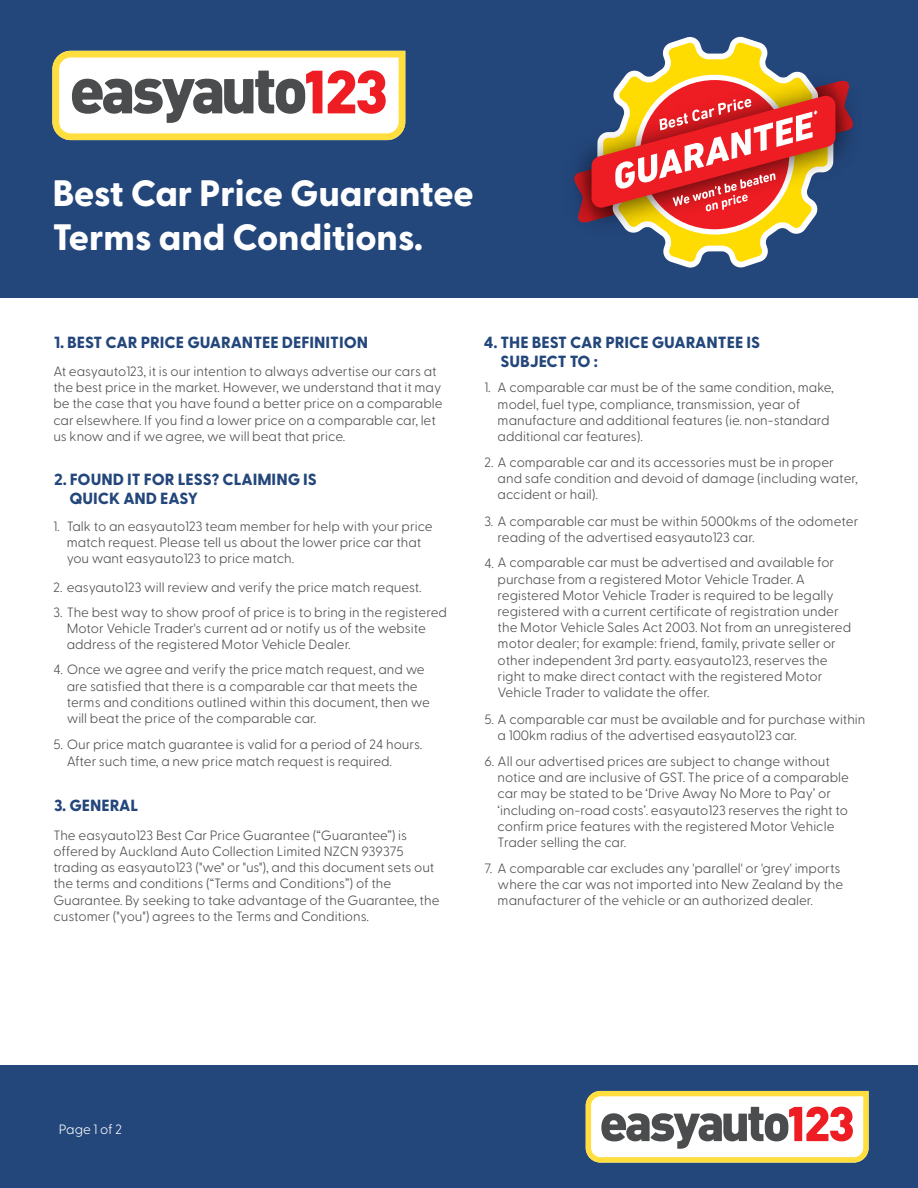
<style>
.page{position:relative;width:918px;height:1188px;background:#fff}
.page>*{position:absolute;margin:0;border:0;box-sizing:border-box;transform-origin:0 0}
.t1{font:800 36.75px/44.1px "Greycliff CF";color:#fff}
.t2{font:800 16.2px "Greycliff CF";color:#23467b}
.t3{font:300 13.5px/16.2px "Greycliff CF";color:#4b4c4d}
.t4{font:300 13.5px "Greycliff CF";letter-spacing:-.005em;color:#fff}
</style>
<div class="page">
<div style="left:0;top:0;width:918px;height:298px;background:#23467b"></div>
<div style="left:0;top:1065px;width:918px;height:123px;background:#23467b"></div>
<svg style="left:52px;top:51px;width:353px;height:89px;background:#dbc8ad"></svg>
<svg style="left:586px;top:1091px;width:283px;height:72px;background:#dac8ad"></svg>
<svg style="left:662px;top:36px;width:106px;height:232px"></svg>
<img style="left:626px;top:62px;width:179px;height:186px">
<svg style="left:574px;top:75px;width:279px;height:160px"></svg>
<h1 class="t1" style="left:52px;top:173px;width:423px">Best Car Price Guarantee<br>Terms and Conditions.</h1>
<p class="t2" style="left:54px;top:332px;width:316px">1. BEST CAR PRICE GUARANTEE DEFINITION</p>
<p class="t3" style="left:53px;top:363px;width:391px">At easyauto123, it is our intention to always advertise our cars at the best price in the market. However, we understand that it may be the case that you have found a better price on a comparable car elsewhere. If you find a lower price on a comparable car, let us know and if we agree, we will beat that price.</p>
<p class="t2" style="left:54px;top:469px;width:264px">2. FOUND IT FOR LESS? CLAIMING IS</p>
<p class="t3" style="left:53px;top:518px;width:8px">1.</p>
<p class="t2" style="left:69px;top:488px;width:130px">QUICK AND EASY</p>
<p class="t3" style="left:67px;top:518px;width:368px">Talk to an easyauto123 team member for help with your price match request. Please tell us about the lower price car that you want easyauto123 to price match.</p>
<p class="t3" style="left:53px;top:579px;width:370px">2. easyauto123 will review and verify the price match request.</p>
<p class="t3" style="left:67px;top:604px;width:382px;text-indent:-13px">3. The best way to show proof of price is to bring in the registered<br>Motor Vehicle Trader's current ad or notify us of the website address of the registered Motor Vehicle Dealer.</p>
<p class="t3" style="left:67px;top:662px;width:365px;text-indent:-13px">4. Once we agree and verify the price match request, and we are satisfied that there is a comparable car that meets the terms and conditions outlined within this document, then we will beat the price of the comparable car.</p>
<p class="t3" style="left:67px;top:737px;width:357px;text-indent:-13px">5. Our price match guarantee is valid for a period of 24 hours.<br>After such time, a new price match request is required.</p>
<p class="t2" style="left:54px;top:796px;width:86px">3. GENERAL</p>
<p class="t3" style="left:53px;top:827px;width:388px">The easyauto123 Best Car Price Guarantee (“Guarantee”) is offered by Auckland Auto Collection Limited NZCN 939375 trading as easyauto123 ("we" or "us"), and this document sets out the terms and conditions (“Terms and Conditions”) of the Guarantee. By seeking to take advantage of the Guarantee, the customer ("you") agrees to the Terms and Conditions.</p>
<p class="t2" style="left:484px;top:332px;width:278px">4. THE BEST CAR PRICE GUARANTEE IS</p>
<p class="t3" style="left:484px;top:380px;width:8px">1.</p>
<p class="t2" style="left:500px;top:351px;width:99px">SUBJECT TO :</p>
<p class="t3" style="left:498px;top:380px;width:338px">A comparable car must be of the same condition, make, model, fuel type, compliance, transmission, year of manufacture and additional features (ie. non-standard additional car features).</p>
<p class="t3" style="left:498px;top:454px;width:362px;text-indent:-13px">2. A comparable car and its accessories must be in proper and safe condition and devoid of damage (including water, accident or hail).</p>
<p class="t3" style="left:498px;top:513px;width:362px;text-indent:-13px">3. A comparable car must be within 5000kms of the odometer reading of the advertised easyauto123 car.</p>
<p class="t3" style="left:498px;top:555px;width:355px;text-indent:-13px">4. A comparable car must be advertised and available for purchase from a registered Motor Vehicle Trader. A registered Motor Vehicle Trader is required to be legally registered with a current certificate of registration under the Motor Vehicle Sales Act 2003. Not from an unregistered motor dealer; for example: friend, family, private seller or other independent 3rd party. easyauto123, reserves the right to make direct contact with the registered Motor Vehicle Trader to validate the offer.</p>
<p class="t3" style="left:498px;top:711px;width:369px;text-indent:-13px">5. A comparable car must be available and for purchase within a 100km radius of the advertised easyauto123 car.</p>
<p class="t3" style="left:498px;top:753px;width:353px;text-indent:-13px">6. All our advertised prices are subject to change without notice and are inclusive of GST. The price of a comparable car may be stated to be ‘Drive Away No More to Pay’ or ‘including on-road costs’. easyauto123 reserves the right to confirm price features with the registered Motor Vehicle Trader selling the car.</p>
<p class="t3" style="left:498px;top:860px;width:347px;text-indent:-13px">7. A comparable car excludes any 'parallel' or 'grey' imports where the car was not imported into New Zealand by the manufacturer of the vehicle or an authorized dealer.</p>
<p class="t4" style="left:59px;top:1122px;width:65px">Page 1 of 2</p>
</div>
